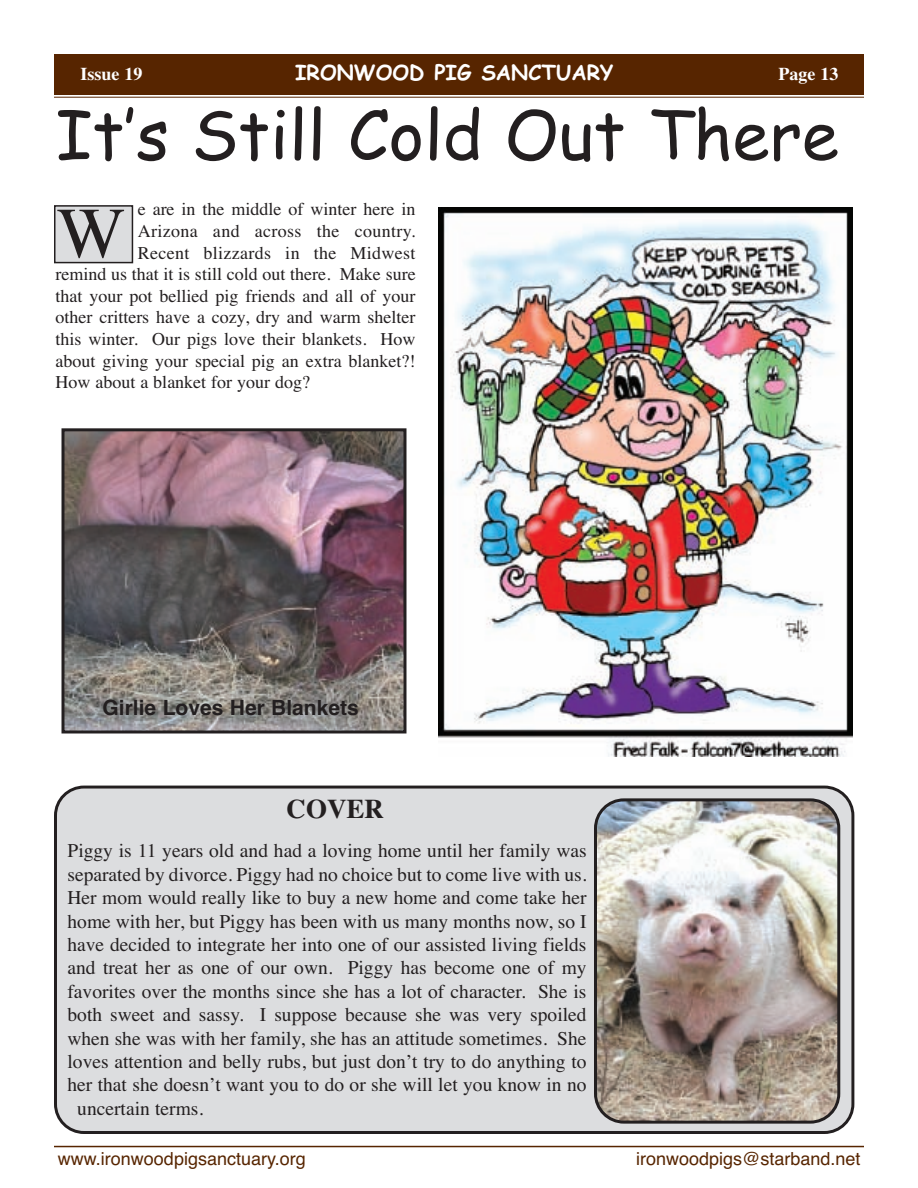
<style>
.page{position:relative;width:918px;height:1188px;background:#fff}
.page>*{position:absolute;margin:0;border:0;box-sizing:border-box;transform-origin:0 0}
.t1{font:72px "Times";color:#231f20}
.t2{font:67.5px "Comic Sans MS";color:#231f20}
.t3{font:700 27px "Times";color:#231f20}
.t4{font:700 21px "Helvetica";color:#231f20}
.t5{font:700 21px "Comic Sans MS";color:#fff}
.t6{font:19.5px "Times";color:#231f20}
.t7{font:18px "Times";color:#231f20}
.t8{font:18px "Times";letter-spacing:.02em;color:#231f20}
.t9{font:18px "Helvetica";color:#572500}
.t10{font:700 18px "Times";color:#fff}
</style>
<div class="page">
<div style="left:54px;top:54px;width:810px;height:40px;background:#572500"></div>
<hr style="left:54px;top:97px;width:810px;height:1px;background:#572500">
<hr style="left:54px;top:1146px;width:810px;height:1px;background:#572500">
<div style="left:56px;top:207px;width:76px;height:55px;background:#dcdddf"></div>
<div style="left:54px;top:205px;width:79px;height:58px;border:2px solid #231f20"></div>
<div style="left:54px;top:786px;width:800px;height:348px;background:#dcdddf"></div>
<img style="left:594px;top:798px;width:246px;height:326px">
<img style="left:438px;top:207px;width:414px;height:550px">
<img style="left:66px;top:432px;width:336px;height:298px">
<div style="left:62px;top:428px;width:344px;height:306px;border:3px solid #231f20"></div>
<p class="t10" style="left:80px;top:63px;width:63px">Issue 19</p>
<p class="t5" style="left:295px;top:60px;width:320px">IRONWOOD PIG SANCTUARY</p>
<p class="t10" style="left:779px;top:63px;width:61px">Page 13</p>
<h2 class="t2" style="left:56px;top:96px;width:785px">It’s Still Cold Out There</h2>
<p class="t7" style="left:138px;top:199px;width:279px">e are in the middle of winter here in</p>
<p class="t8" style="left:138px;top:220px;width:279px">Arizona and across the country.</p>
<p class="t8" style="left:138px;top:242px;width:279px">Recent blizzards in the Midwest</p>
<p class="t7" style="left:55px;top:263px;width:362px">remind us that it is still cold out there. Make sure</p>
<p class="t7" style="left:55px;top:285px;width:362px">that your pot bellied pig friends and all of your</p>
<p class="t7" style="left:55px;top:307px;width:362px">other critters have a cozy, dry and warm shelter</p>
<p class="t7" style="left:55px;top:328px;width:362px">this winter. Our pigs love their blankets. How</p>
<p class="t7" style="left:55px;top:350px;width:362px">about giving your special pig an extra blanket?!</p>
<p class="t7" style="left:55px;top:371px;width:256px">How about a blanket for your dog?</p>
<h1 class="t1" style="left:57px;top:190px;width:69px">W</h1>
<p class="t4" style="left:103px;top:696px;width:258px">Girlie Loves Her Blankets</p>
<h3 class="t3" style="left:287px;top:792px;width:99px">COVER</h3>
<p class="t6" style="left:68px;top:839px;width:521px">Piggy is 11 years old and had a loving home until her family was</p>
<p class="t6" style="left:68px;top:863px;width:521px">separated by divorce. Piggy had no choice but to come live with us.</p>
<p class="t6" style="left:68px;top:886px;width:521px">Her mom would really like to buy a new home and come take her</p>
<p class="t6" style="left:68px;top:909px;width:521px">home with her, but Piggy has been with us many months now, so I</p>
<p class="t6" style="left:68px;top:933px;width:521px">have decided to integrate her into one of our assisted living fields</p>
<p class="t6" style="left:68px;top:956px;width:521px">and treat her as one of our own. Piggy has become one of my</p>
<p class="t6" style="left:68px;top:980px;width:521px">favorites over the months since she has a lot of character. She is</p>
<p class="t6" style="left:68px;top:1003px;width:521px">both sweet and sassy. I suppose because she was very spoiled</p>
<p class="t6" style="left:68px;top:1026px;width:520px">when she was with her family, she has an attitude sometimes. She</p>
<p class="t6" style="left:68px;top:1050px;width:521px">loves attention and belly rubs, but just don’t try to do anything to</p>
<p class="t6" style="left:68px;top:1073px;width:521px">her that she doesn’t want you to do or she will let you know in no</p>
<p class="t6" style="left:77px;top:1097px;width:128px">uncertain terms.</p>
<p class="t9" style="left:58px;top:1148px;width:249px">www.ironwoodpigsanctuary.org</p>
<p class="t9" style="left:636px;top:1148px;width:226px">ironwoodpigs@starband.net</p>
</div>
